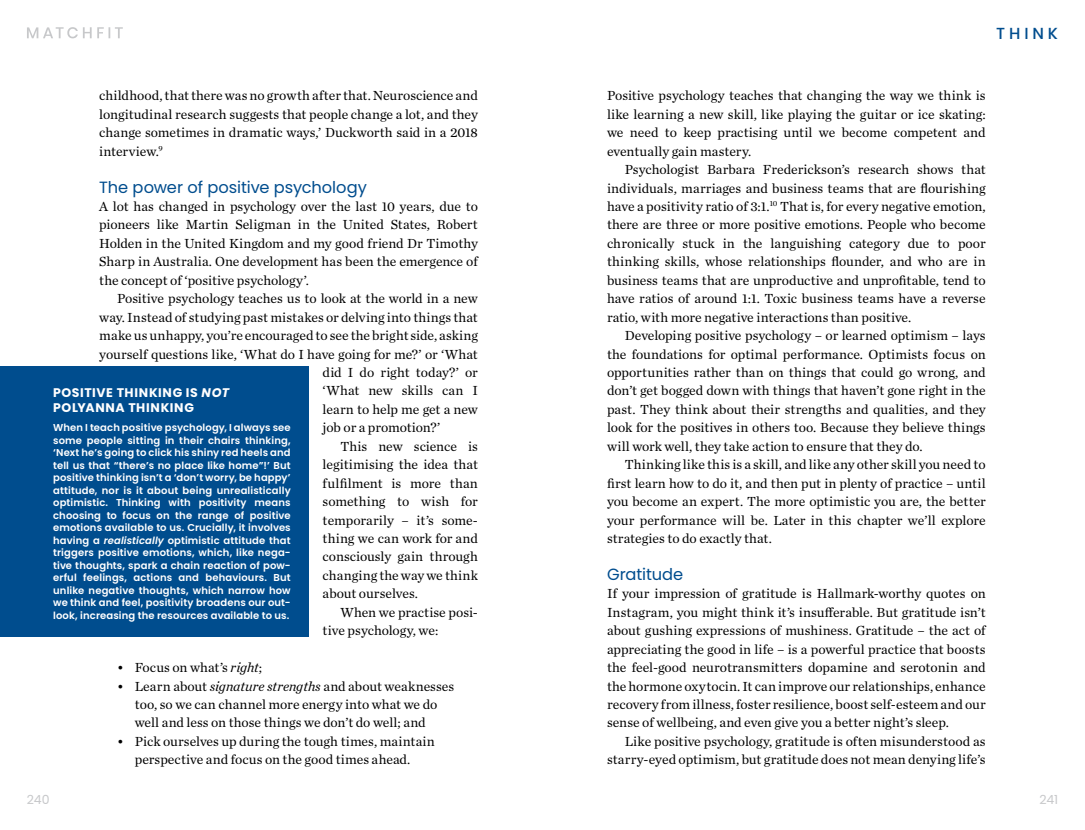
<style>
.page{position:relative;width:1085px;height:830px;background:#fff}
.page>*{position:absolute;margin:0;border:0;box-sizing:border-box;transform-origin:0 0}
._2_02_Body_SUBHEADER{font:16.25px "Poppins";letter-spacing:-.005em;color:#004d8e}
.t1{font:500 16px "Poppins";letter-spacing:.24em;color:#004d8e}
._4_03_Body_INDENT{font:13.75px/18.4px "Chronicle Text G1";color:#000;text-align:justify}
._4_02_Body_FULL-OUT{font:13.75px/18.4px "Chronicle Text G1";letter-spacing:-.005em;color:#000;text-align:justify}
.Box_pullout_heading{font:700 12.5px/15px "Poppins";letter-spacing:.045em;color:#fff}
.t2{font:12.5px "Poppins";letter-spacing:-.02em;color:#c7c8ca}
._7_01_Pullout_Body_W{font:600 10px/12.5px "Poppins";letter-spacing:.015em;color:#fff;text-align:justify}
.s1{font-style:italic}
</style>
<div class="page">
<svg style="left:27px;top:27px;width:96px;height:11px"></svg>
<div style="left:0;top:365px;width:308px;height:271px;background:#004d8e"></div>
<p class="_4_03_Body_INDENT" style="left:99px;top:86px;width:380px">childhood, that there was no growth after that. Neuroscience and longitudinal research suggests that people change a lot, and they change sometimes in dramatic ways,’ Duckworth said in a 2018 interview.<sup>9</sup></p>
<p class="_2_02_Body_SUBHEADER" style="left:99px;top:177px;width:269px">The power of positive psychology</p>
<p class="_4_02_Body_FULL-OUT" style="left:99px;top:196px;width:380px">A lot has changed in psychology over the last 10 years, due to pioneers like Martin Seligman in the United States, Robert Holden in the United Kingdom and my good friend Dr Timothy Sharp in Australia. One development has been the emergence of the concept of ‘positive psychology’.</p>
<p class="_4_03_Body_INDENT" style="left:117px;top:288px;width:362px">Positive psychology teaches us to look at the world in a new</p>
<p class="_4_03_Body_INDENT" style="left:99px;top:307px;width:380px">way. Instead of studying past mistakes or delving into things that</p>
<p class="_4_03_Body_INDENT" style="left:99px;top:325px;width:380px">make us unhappy, you’re encouraged to see the bright side, asking</p>
<p class="_4_03_Body_INDENT" style="left:99px;top:344px;width:380px">yourself questions like, ‘What do I have going for me?’ or ‘What</p>
<p class="_4_03_Body_INDENT" style="left:322px;top:362px;width:157px">did I do right today?’ or</p>
<p class="_4_03_Body_INDENT" style="left:322px;top:381px;width:157px">‘What new skills can I</p>
<p class="_4_03_Body_INDENT" style="left:322px;top:399px;width:157px">learn to help me get a new</p>
<p class="_4_03_Body_INDENT" style="left:322px;top:417px;width:119px">job or a promotion?’</p>
<p class="_4_03_Body_INDENT" style="left:322px;top:436px;width:157px;text-indent:18px">This new science is legitimising the idea that fulfilment is more than something to wish for temporarily – it’s some&shy;thing we can work for and consciously gain through changing the way we think about ourselves.</p>
<p class="_4_03_Body_INDENT" style="left:322px;top:602px;width:157px;text-indent:18px">When we practise posi&shy;tive psychology, we:</p>
<p class="_4_03_Body_INDENT" style="left:117px;top:657px;width:146px">• Focus on what’s <span class="s1">right</span>;</p>
<p class="_4_03_Body_INDENT" style="left:135px;top:675px;width:321px;text-align:left;text-indent:-18px">• Learn about <span class="s1">signature strengths</span> and about weaknesses too, so we can channel more energy into what we do well and less on those things we don’t do well; and</p>
<p class="_4_03_Body_INDENT" style="left:117px;top:731px;width:319px;text-align:center">• Pick ourselves up during the tough times, maintain perspective and focus on the good times ahead.</p>
<p class="Box_pullout_heading" style="left:53px;top:384px;width:177px">POSITIVE THINKING IS <span class="s1">NOT<br></span>POLYANNA THINKING</p>
<p class="_7_01_Pullout_Body_W" style="left:53px;top:421px;width:239px">When I teach positive psychology, I always see some people sitting in their chairs thinking, ‘Next he’s going to click his shiny red heels and tell us that “there’s no place like home”!’ But positive thinking isn’t a ‘don’t worry, be happy’ attitude, nor is it about being unrealistically optimistic. Thinking with positivity means choosing to focus on the range of positive emotions available to us. Crucially, it involves having a <span class="s1">realistically</span> optimistic attitude that triggers positive emotions, which, like nega&shy;tive thoughts, spark a chain reaction of pow&shy;erful feelings, actions and behaviours. But unlike negative thoughts, which narrow how we think and feel, positivity broadens our out&shy;look, increasing the resources available to us.</p>
<p class="t1" style="left:996px;top:24px;width:63px">THINK</p>
<p class="_4_02_Body_FULL-OUT" style="left:607px;top:86px;width:380px">Positive psychology teaches that changing the way we think is like learning a new skill, like playing the guitar or ice skating: we need to keep practising until we become competent and eventually gain mastery.</p>
<p class="_4_03_Body_INDENT" style="left:607px;top:159px;width:380px;text-indent:18px">Psychologist Barbara Frederickson’s research shows that individuals, marriages and business teams that are flourishing have a positivity ratio of 3:1.<sup>10</sup> That is, for every negative emotion, there are three or more positive emotions. People who become chronically stuck in the languishing category due to poor thinking skills, whose relationships flounder, and who are in business teams that are unproductive and unprofitable, tend to have ratios of around 1:1. Toxic business teams have a reverse ratio, with more negative interactions than positive.</p>
<p class="_4_03_Body_INDENT" style="left:607px;top:325px;width:380px;text-indent:18px">Developing positive psychology – or learned optimism – lays the foundations for optimal performance. Optimists focus on opportunities rather than on things that could go wrong, and don’t get bogged down with things that haven’t gone right in the past. They think about their strengths and qualities, and they look for the positives in others too. Because they believe things will work well, they take action to ensure that they do.</p>
<p class="_4_03_Body_INDENT" style="left:607px;top:454px;width:380px;text-indent:18px">Thinking like this is a skill, and like any other skill you need to first learn how to do it, and then put in plenty of practice – until you become an expert. The more optimistic you are, the better your performance will be. Later in this chapter we’ll explore strategies to do exactly that.</p>
<p class="_2_02_Body_SUBHEADER" style="left:607px;top:564px;width:78px">Gratitude</p>
<p class="_4_02_Body_FULL-OUT" style="left:607px;top:583px;width:380px">If your impression of gratitude is Hallmark-worthy quotes on Instagram, you might think it’s insufferable. But gratitude isn’t about gushing expressions of mushiness. Gratitude – the act of appreciating the good in life – is a powerful practice that boosts the feel-good neurotransmitters dopamine and serotonin and the hormone oxytocin. It can improve our relationships, enhance recovery from illness, foster resilience, boost self-esteem and our sense of wellbeing, and even give you a better night’s sleep.</p>
<p class="_4_03_Body_INDENT" style="left:607px;top:731px;width:380px;text-align:right">Like positive psychology, gratitude is often misunderstood as starry-eyed optimism, but gratitude does not mean denying life’s</p>
<p class="t2" style="left:27px;top:792px;width:24px">240</p>
<p class="t2" style="left:1039px;top:792px;width:20px">241</p>
</div>
